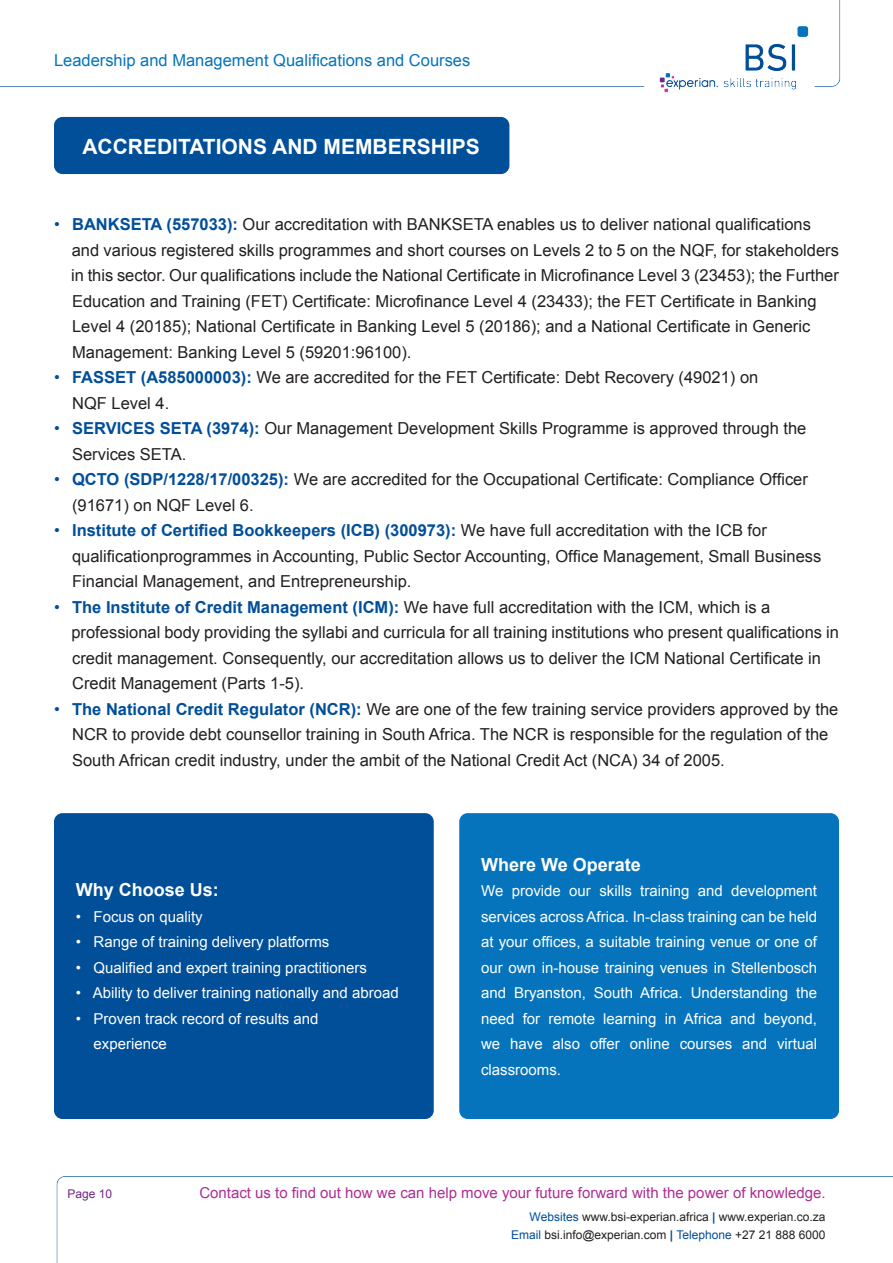
<style>
.page{position:relative;width:893px;height:1263px;background:#fff}
.page>*{position:absolute;margin:0;border:0;box-sizing:border-box;transform-origin:0 0}
.t1{font:700 21px "Arial";color:#fff}
.t2{font:700 18px "Arial";color:#fff}
.t3{font:16.5px/25.5px "Arial";color:#231f20}
.t4{font:16.5px "Arial";color:#0574bc}
.t5{font:15px/25.5px "Arial";color:#fff}
.t6{font:15px "Arial";color:#ac2e92}
.t7{font:12px/18px "Arial";color:#231f20;text-align:right}
.t8{font:12px "Arial";color:#6f2786}
.s1{color:#014e99}
.s2{font-weight:700;color:#014e99}
</style>
<div class="page">
<img style="left:56px;top:1176px;width:837px;height:87px">
<img style="left:0;top:0;width:841px;height:93px">
<div style="left:54px;top:117px;width:455px;height:57px;background:#014e99;border-radius:9px"></div>
<div style="left:54px;top:813px;width:380px;height:306px;background:#014e99;border-radius:9px"></div>
<div style="left:459px;top:813px;width:380px;height:306px;background:#0574bc;border-radius:9px"></div>
<p class="t4" style="left:54px;top:49px;width:418px">Leadership and Management Qualifications and Courses</p>
<p class="t1" style="left:82px;top:132px;width:399px">ACCREDITATIONS AND MEMBERSHIPS</p>
<p class="t3" style="left:71px;top:212px;width:769px;text-indent:-17px"><span class="s1">•</span> <span class="s2">BANKSETA (557033):</span> Our accreditation with BANKSETA enables us to deliver national qualifications and various registered skills programmes and short courses on Levels 2 to 5 on the NQF, for stakeholders in this sector. Our qualifications include the National Certificate in Microfinance Level 3 (23453); the Further Education and Training (FET) Certificate: Microfinance Level 4 (23433); the FET Certificate in Banking Level 4 (20185); National Certificate in Banking Level 5 (20186); and a National Certificate in Generic Management: Banking Level 5 (59201:96100).</p>
<p class="t3" style="left:72px;top:365px;width:688px;text-indent:-18px"><span class="s1">•</span> <span class="s2">FASSET (A585000003):</span> We are accredited for the FET Certificate: Debt Recovery (49021) on<br>NQF Level 4.</p>
<p class="t3" style="left:72px;top:416px;width:736px;text-indent:-18px"><span class="s1">•</span> <span class="s2">SERVICES SETA (3974):</span> Our Management Development Skills Programme is approved through the<br>Services SETA.</p>
<p class="t3" style="left:72px;top:467px;width:737px;text-indent:-18px"><span class="s1">•</span> <span class="s2">QCTO (SDP/1228/17/00325):</span> We are accredited for the Occupational Certificate: Compliance Officer (91671) on NQF Level 6.</p>
<p class="t3" style="left:72px;top:518px;width:751px;text-indent:-18px"><span class="s1">•</span> <span class="s2">Institute of Certified Bookkeepers (ICB) (300973):</span> We have full accreditation with the ICB for qualificationprogrammes in Accounting, Public Sector Accounting, Office Management, Small Business<br>Financial Management, and Entrepreneurship.</p>
<p class="t3" style="left:71px;top:594px;width:769px;text-indent:-17px"><span class="s1">•</span> <span class="s2">The Institute of Credit Management (ICM):</span> We have full accreditation with the ICM, which is a professional body providing the syllabi and curricula for all training institutions who present qualifications in credit management. Consequently, our accreditation allows us to deliver the ICM National Certificate in Credit Management (Parts 1-5).</p>
<p class="t3" style="left:72px;top:696px;width:768px;text-indent:-18px"><span class="s1">•</span> <span class="s2">The National Credit Regulator (NCR):</span> We are one of the few training service providers approved by the<br>NCR to provide debt counsellor training in South Africa. The NCR is responsible for the regulation of the<br>South African credit industry, under the ambit of the National Credit Act (NCA) 34 of 2005.</p>
<p class="t2" style="left:76px;top:878px;width:145px">Why Choose Us:</p>
<p class="t5" style="left:76px;top:904px;width:128px">• Focus on quality</p>
<p class="t5" style="left:76px;top:929px;width:255px">• Range of training delivery platforms</p>
<p class="t5" style="left:76px;top:955px;width:293px">• Qualified and expert training practitioners</p>
<p class="t5" style="left:76px;top:980px;width:324px">• Ability to deliver training nationally and abroad</p>
<p class="t5" style="left:94px;top:1006px;width:227px;text-indent:-18px">• Proven track record of results and experience</p>
<p class="t2" style="left:481px;top:852px;width:161px">Where We Operate</p>
<p class="t5" style="left:481px;top:878px;width:337px;text-align:justify">We provide our skills training and development services across Africa. In-class training can be held at your offices, a suitable training venue or one of our own in-house training venues in Stellenbosch and Bryanston, South Africa. Understanding the need for remote learning in Africa and beyond, we have also offer online courses and virtual classrooms.</p>
<p class="t8" style="left:68px;top:1186px;width:46px">Page 10</p>
<p class="t6" style="left:199px;top:1183px;width:628px">Contact us to find out how we can help move your future forward with the power of knowledge.</p>
<p class="t7" style="left:511px;top:1208px;width:316px"><span class="s1">Websites</span> www.bsi-experian.africa <span class="s2">|</span> www.experian.co.za<br><span class="s1">Email</span> bsi.info@experian.com <span class="s2">|</span> <span class="s1">Telephone</span> +27 21 888 6000</p>
</div>
